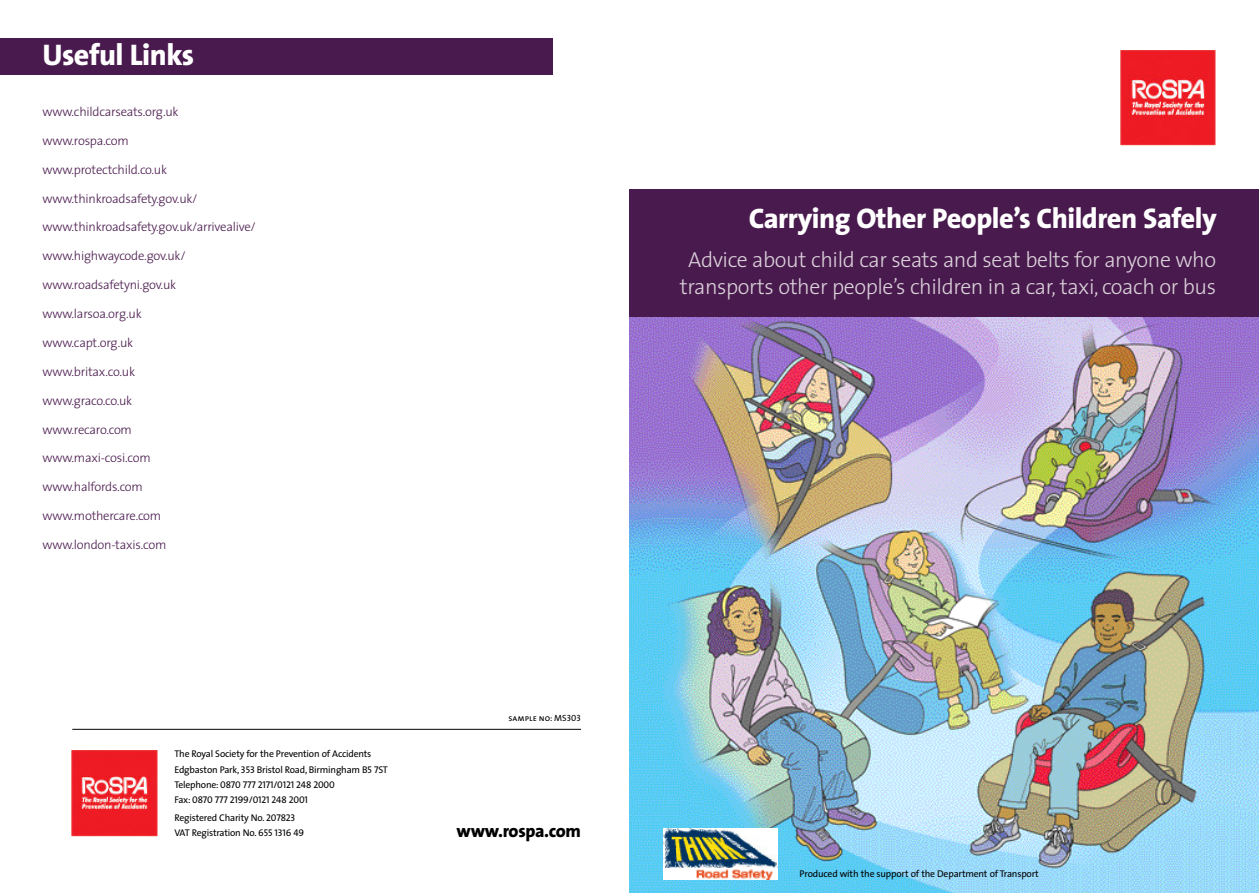
<style>
.page{position:relative;width:1259px;height:893px;background:#fff}
.page>*{position:absolute;margin:0;border:0;box-sizing:border-box;transform-origin:0 0}
.t1{font:800 30px "The Sans";letter-spacing:-.02em;color:#fff}
.t2{font:800 28.5px "The Sans";letter-spacing:-.02em;color:#fff}
.t3{font:300 21.75px/27px "The Sans";letter-spacing:-.02em;color:#dbd1db;text-align:center}
.t4{font:800 18px "The Sans";letter-spacing:-.02em;color:#000}
.t5{font:300 12.75px "The Sans";letter-spacing:-.02em;color:#491a4d}
.t6{font:9.75px/15.3px "The Sans";letter-spacing:-.02em;color:#000}
.t7{font:9.75px/15.3px "The Sans Caps";letter-spacing:-.02em;color:#000}
.t8{font:9px "The Sans Caps";color:#000}
.s1{font-family:"The Sans Caps"}
.s2{font-family:"The Sans"}
</style>
<div class="page">
<img style="left:629px;top:317px;width:630px;height:576px">
<img style="left:1120px;top:50px;width:95px;height:96px">
<img style="left:72px;top:751px;width:86px;height:86px">
<div style="left:629px;top:190px;width:630px;height:127px;background:#491a4d"></div>
<hr style="left:72px;top:729px;width:509px;height:1px;background:#000">
<div style="left:0;top:38px;width:553px;height:36px;background:#491a4d"></div>
<img style="left:663px;top:828px;width:115px;height:40px">
<img style="left:663px;top:868px;width:115px;height:11px">
<h1 class="t1" style="left:43px;top:43px;width:153px">Useful Links</h1>
<p class="t5" style="left:43px;top:107px;width:138px">www.childcarseats.org.uk</p>
<p class="t5" style="left:43px;top:135px;width:88px">www.rospa.com</p>
<p class="t5" style="left:43px;top:164px;width:126px">www.protectchild.co.uk</p>
<p class="t5" style="left:43px;top:193px;width:157px">www.thinkroadsafety.gov.uk/</p>
<p class="t5" style="left:43px;top:222px;width:215px">www.thinkroadsafety.gov.uk/arrivealive/</p>
<p class="t5" style="left:43px;top:251px;width:145px">www.highwaycode.gov.uk/</p>
<p class="t5" style="left:43px;top:280px;width:135px">www.roadsafetyni.gov.uk</p>
<p class="t5" style="left:43px;top:309px;width:101px">www.larsoa.org.uk</p>
<p class="t5" style="left:43px;top:338px;width:92px">www.capt.org.uk</p>
<p class="t5" style="left:43px;top:366px;width:94px">www.britax.co.uk</p>
<p class="t5" style="left:43px;top:395px;width:91px">www.graco.co.uk</p>
<p class="t5" style="left:43px;top:424px;width:91px">www.recaro.com</p>
<p class="t5" style="left:43px;top:453px;width:110px">www.maxi-cosi.com</p>
<p class="t5" style="left:43px;top:482px;width:102px">www.halfords.com</p>
<p class="t5" style="left:43px;top:511px;width:120px">www.mothercare.com</p>
<p class="t5" style="left:43px;top:540px;width:125px">www.london-taxis.com</p>
<p class="t6" style="left:174px;top:747px;width:215px">The Royal Society for the Prevention of Accidents<br>Edgbaston Park, <span class="s1">353</span> Bristol Road, Birmingham B<span class="s1">5 7</span>ST</p>
<p class="t7" style="left:174px;top:778px;width:162px"><span class="s2">Telephone:</span> 0870 777 2171/0121 248 2000<br><span class="s2">Fax:</span> 0870 777 2199/0121 248 2001</p>
<p class="t6" style="left:174px;top:811px;width:131px">Registered Charity No. <span class="s1">207823<br></span>VAT Registration No. <span class="s1">655 1316 49</span></p>
<p class="t8" style="left:508px;top:715px;width:74px">sample no: MS303</p>
<h3 class="t4" style="left:456px;top:824px;width:126px">www.rospa.com</h3>
<h2 class="t2" style="left:749px;top:207px;width:469px">Carrying Other People’s Children Safely</h2>
<h3 class="t3" style="left:680px;top:248px;width:538px">Advice about child car seats and seat belts for anyone who transports other people’s children in a car, taxi, coach or bus</h3>
<p class="t6" style="left:799px;top:866px;width:241px">Produced with the support of the Department of Transport</p>
</div>
